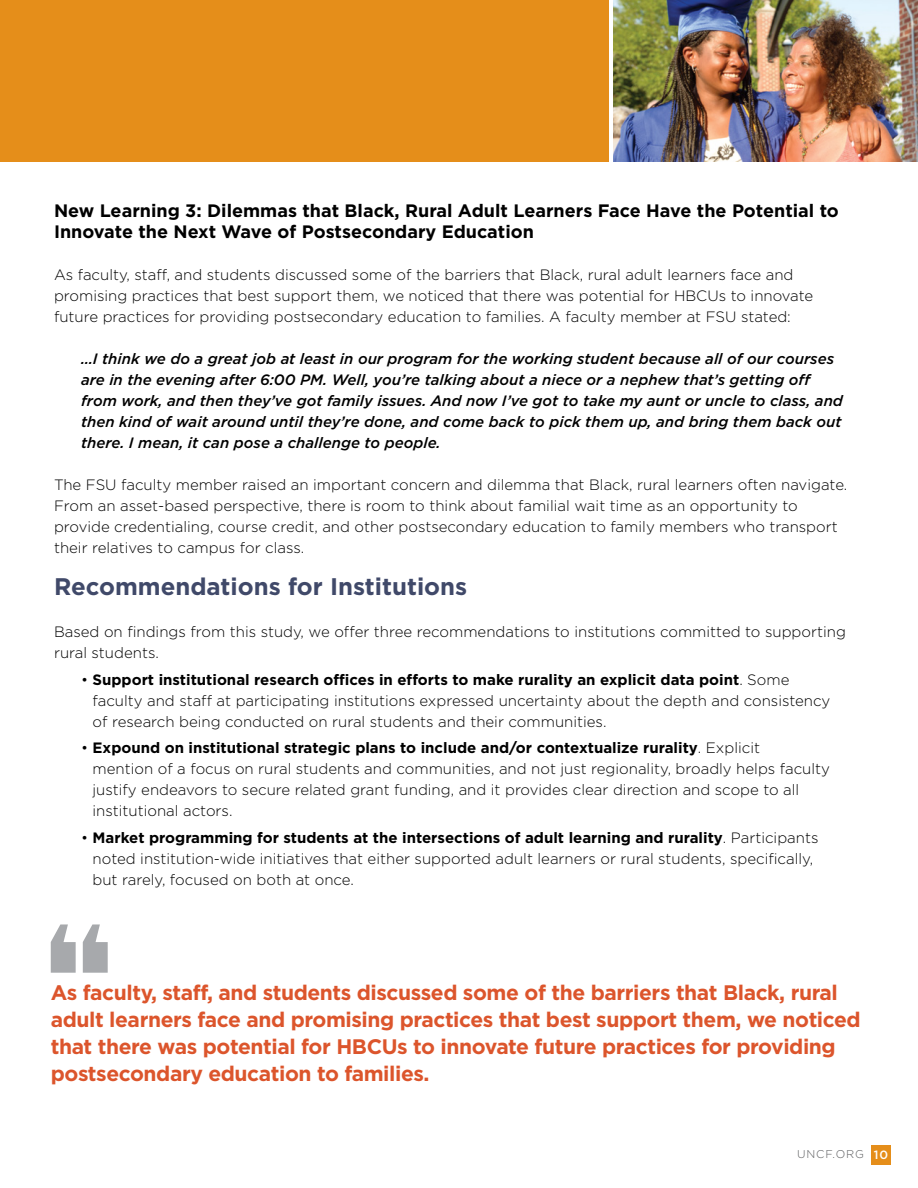
<style>
.page{position:relative;width:918px;height:1188px;background:#fff}
.page>*{position:absolute;margin:0;border:0;box-sizing:border-box;transform-origin:0 0}
.t1{font:700 24px "Gotham";color:#404969}
.t2{font:700 21px/27px "Gotham";letter-spacing:-.02em;color:#dc552c}
.t3{font:700 18px/21px "Gotham";color:#000}
.t4{font:300 15px/21px "Gotham";color:#000}
.t5{font:italic 500 15px/21px "Gotham";color:#000}
.t6{font:300 11.25px "Gotham";letter-spacing:.08em;color:#58595b}
.s1{font-weight:700}
.s2{font-weight:500;font-size:12px;color:#fff}
</style>
<div class="page">
<div style="left:871px;top:1145px;width:20px;height:20px;background:#e58e1a"></div>
<div style="left:0;top:0;width:609px;height:162px;background:#e58e1a"></div>
<img style="left:613px;top:0;width:305px;height:162px">
<svg style="left:51px;top:924px;width:57px;height:49px"></svg>
<p class="t3" style="left:54px;top:200px;width:786px">New Learning 3: Dilemmas that Black, Rural Adult Learners Face Have the Potential to<br>Innovate the Next Wave of Postsecondary Education</p>
<p class="t4" style="left:54px;top:264px;width:761px">As faculty, staff, and students discussed some of the barriers that Black, rural adult learners face and promising practices that best support them, we noticed that there was potential for HBCUs to innovate future practices for providing postsecondary education to families. A faculty member at FSU stated:</p>
<p class="t5" style="left:81px;top:348px;width:763px">…I think we do a great job at least in our program for the working student because all of our courses are in the evening after 6:00 PM. Well, you’re talking about a niece or a nephew that’s getting off from work, and then they’ve got family issues. And now I’ve got to take my aunt or uncle to class, and then kind of wait around until they’re done, and come back to pick them up, and bring them back out there. I mean, it can pose a challenge to people.</p>
<p class="t4" style="left:54px;top:474px;width:795px">The FSU faculty member raised an important concern and dilemma that Black, rural learners often navigate.<br>From an asset-based perspective, there is room to think about familial wait time as an opportunity to provide credentialing, course credit, and other postsecondary education to family members who transport their relatives to campus for class.</p>
<h1 class="t1" style="left:54px;top:573px;width:415px">Recommendations for Institutions</h1>
<p class="t4" style="left:54px;top:621px;width:793px">Based on findings from this study, we offer three recommendations to institutions committed to supporting rural students.</p>
<p class="t4" style="left:93px;top:669px;width:739px;text-indent:-12px">• <span class="s1">Support institutional research offices in efforts to make rurality an explicit data point</span>. Some faculty and staff at participating institutions expressed uncertainty about the depth and consistency of research being conducted on rural students and their communities.</p>
<p class="t4" style="left:93px;top:737px;width:739px;text-indent:-12px">• <span class="s1">Expound on institutional strategic plans to include and/or contextualize rurality</span>. Explicit<br>mention of a focus on rural students and communities, and not just regionality, broadly helps faculty justify endeavors to secure related grant funding, and it provides clear direction and scope to all institutional actors.</p>
<p class="t4" style="left:93px;top:827px;width:727px;text-indent:-12px">• <span class="s1">Market programming for students at the intersections of adult learning and rurality</span>. Participants noted institution-wide initiatives that either supported adult learners or rural students, specifically, but rarely, focused on both at once.</p>
<p class="t2" style="left:51px;top:978px;width:812px">As faculty, staff, and students discussed some of the barriers that Black, rural adult learners face and promising practices that best support them, we noticed that there was potential for HBCUs to innovate future practices for providing postsecondary education to families.</p>
<p class="t6" style="left:797px;top:1148px;width:92px">UNCF.ORG <span class="s2">10</span></p>
</div>
